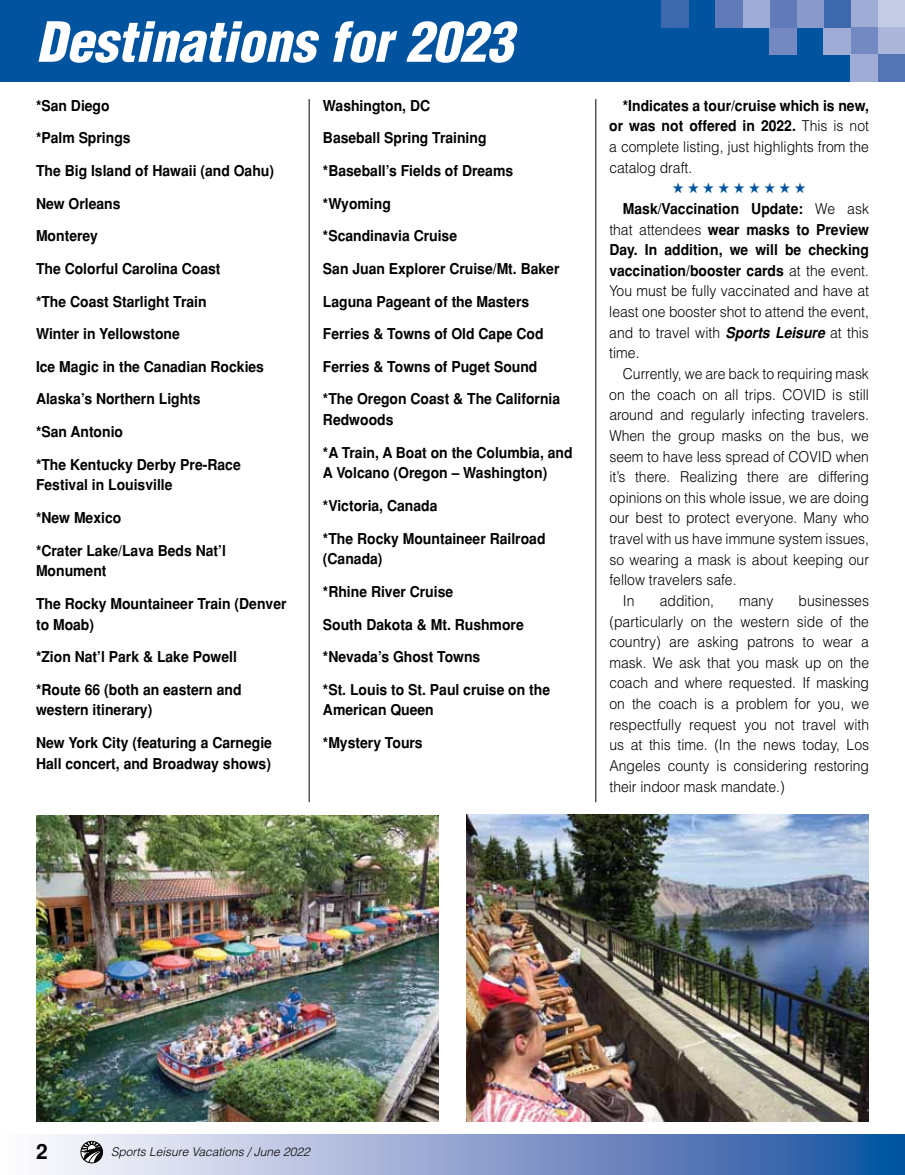
<style>
.page{position:relative;width:905px;height:1175px;background:#fff}
.page>*{position:absolute;margin:0;border:0;box-sizing:border-box;transform-origin:0 0}
.t1{font:italic 900 condensed 54px "Helvetica";color:#fff}
.t2{font:700 21px "Helvetica";color:#000}
.t3{font:300 15px/20.7px "Helvetica";color:#000;text-align:justify;scale:.93 1}
.t4{font:700 15px/32.5px "Helvetica";color:#000;scale:.93 1}
.t5{font:15px "Zapf Dingbats ITC";color:#00539f;scale:.93 1}
.t6{font:italic 300 12px "Helvetica";color:#000}
.s1{font-weight:700}
.s2{font-weight:700;font-style:italic}
</style>
<div class="page">
<svg style="left:52px;top:1134px;width:852px;height:40px;background:#8aa0cd"></svg>
<div style="left:81px;top:1141px;width:22px;height:22px;border:1px solid #000;border-radius:50%"></div>
<svg style="left:81px;top:1141px;width:22px;height:21px"></svg>
<div style="left:0;top:0;width:904px;height:81px;background:#00539f"></div>
<div style="left:878px;top:0;width:26px;height:27px;background:#c4cbe5"></div>
<div style="left:878px;top:27px;width:26px;height:27px;background:#abb6da"></div>
<div style="left:878px;top:54px;width:26px;height:27px;background:#5574b4"></div>
<div style="left:850px;top:0;width:28px;height:27px;background:#9facd5"></div>
<div style="left:850px;top:27px;width:28px;height:27px;background:#7489c1"></div>
<div style="left:850px;top:54px;width:28px;height:27px;background:#9facd5"></div>
<div style="left:824px;top:27px;width:26px;height:27px;background:#9facd5"></div>
<div style="left:770px;top:27px;width:26px;height:27px;background:#7489c1"></div>
<div style="left:824px;top:0;width:26px;height:27px;background:#3d68ad"></div>
<div style="left:796px;top:0;width:28px;height:27px;background:#899aca"></div>
<div style="left:770px;top:0;width:26px;height:27px;background:#607bb8"></div>
<div style="left:742px;top:0;width:28px;height:27px;background:#9facd5"></div>
<div style="left:716px;top:0;width:26px;height:27px;background:#607bb8"></div>
<div style="left:662px;top:0;width:26px;height:27px;background:#3d68ad"></div>
<hr style="left:309px;top:99px;width:1px;height:703px;background:#000">
<hr style="left:595px;top:99px;width:1px;height:703px;background:#000">
<img style="left:36px;top:815px;width:403px;height:306px">
<img style="left:466px;top:814px;width:402px;height:307px">
<h1 class="t1" style="left:36px;top:8px;width:478px">Destinations for 2023</h1>
<p class="t4" style="left:36px;top:89px;width:257px">*San Diego<br>*Palm Springs<br>The Big Island of Hawaii (and Oahu)<br>New Orleans<br>Monterey<br>The Colorful Carolina Coast<br>*The Coast Starlight Train<br>Winter in Yellowstone<br>Ice Magic in the Canadian Rockies<br>Alaska’s Northern Lights<br>*San Antonio<br>*The Kentucky Derby Pre-Race</p>
<p class="t4" style="left:36px;top:468px;width:206px">Festival in Louisville<br>*New Mexico<br>*Crater Lake/Lava Beds Nat’l</p>
<p class="t4" style="left:36px;top:554px;width:271px">Monument<br>The Rocky Mountaineer Train (Denver</p>
<p class="t4" style="left:36px;top:608px;width:222px">to Moab)<br>*Zion Nat’l Park &amp; Lake Powell *Route 66 (both an eastern and</p>
<p class="t4" style="left:36px;top:693px;width:255px">western itinerary)<br>New York City (featuring a Carnegie</p>
<p class="t4" style="left:36px;top:747px;width:254px">Hall concert, and Broadway shows)</p>
<p class="t4" style="left:323px;top:89px;width:257px">Washington, DC<br>Baseball Spring Training *Baseball’s Fields of Dreams *Wyoming<br>*Scandinavia Cruise<br>San Juan Explorer Cruise/Mt. Baker<br>Laguna Pageant of the Masters<br>Ferries &amp; Towns of Old Cape Cod<br>Ferries &amp; Towns of Puget Sound *The Oregon Coast &amp; The California</p>
<p class="t4" style="left:323px;top:403px;width:270px">Redwoods<br>*A Train, A Boat on the Columbia, and</p>
<p class="t4" style="left:323px;top:456px;width:243px">A Volcano (Oregon – Washington) *Victoria, Canada<br>*The Rocky Mountaineer Railroad</p>
<p class="t4" style="left:323px;top:542px;width:246px">(Canada)<br>*Rhine River Cruise<br>South Dakota &amp; Mt. Rushmore *Nevada’s Ghost Towns<br>*St. Louis to St. Paul cruise on the</p>
<p class="t4" style="left:323px;top:693px;width:121px">American Queen *Mystery Tours</p>
<p class="t3" style="left:609px;top:95px;width:281px;text-indent:14px"><span class="s1">*Indicates a tour/cruise which is new, or was not offered in 2022.</span> This is not a complete listing, just highlights from the catalog draft.</p>
<p class="t5" style="left:672px;top:181px;width:145px">★ ★ ★ ★ ★ ★ ★ ★ ★</p>
<p class="t3" style="left:609px;top:198px;width:281px;text-indent:14px"><span class="s1">Mask/Vaccination Update:</span> We ask that attendees <span class="s1">wear masks to Preview Day. In addition, we will be checking vaccination/booster cards</span> at the event.<br>You must be fully vaccinated and have at least one booster shot to attend the event, and to travel with <span class="s2">Sports Leisure</span> at this time.</p>
<p class="t3" style="left:622px;top:363px;width:266px">Currently, we are back to requiring mask</p>
<p class="t3" style="left:609px;top:383px;width:281px">on the coach on all trips. COVID is still</p>
<p class="t3" style="left:609px;top:404px;width:281px">around and regularly infecting travelers.</p>
<p class="t3" style="left:609px;top:425px;width:281px">When the group masks on the bus, we</p>
<p class="t3" style="left:609px;top:445px;width:281px">seem to have less spread of COVID when</p>
<p class="t3" style="left:609px;top:466px;width:281px">it’s there. Realizing there are differing</p>
<p class="t3" style="left:609px;top:486px;width:281px">opinions on this whole issue, we are doing</p>
<p class="t3" style="left:609px;top:507px;width:281px">our best to protect everyone. Many who</p>
<p class="t3" style="left:609px;top:528px;width:281px">travel with us have immune system issues,</p>
<p class="t3" style="left:609px;top:548px;width:281px">so wearing a mask is about keeping our</p>
<p class="t3" style="left:609px;top:569px;width:138px">fellow travelers safe.</p>
<p class="t3" style="left:623px;top:590px;width:14px">In</p>
<p class="t3" style="left:659px;top:590px;width:60px">addition,</p>
<p class="t3" style="left:739px;top:590px;width:38px">many</p>
<p class="t3" style="left:609px;top:590px;width:281px;text-indent:189px">businesses (particularly on the western side of the country) are asking patrons to wear a mask. We ask that you mask up on the coach and where requested. If masking on the coach is a problem for you, we respectfully request you not travel with us at this time. (In the news today, Los Angeles county is considering restoring their indoor mask mandate.)</p>
<h2 class="t2" style="left:36px;top:1138px;width:13px">2</h2>
<p class="t6" style="left:111px;top:1144px;width:200px">Sports Leisure Vacations / June 2022</p>
</div>
